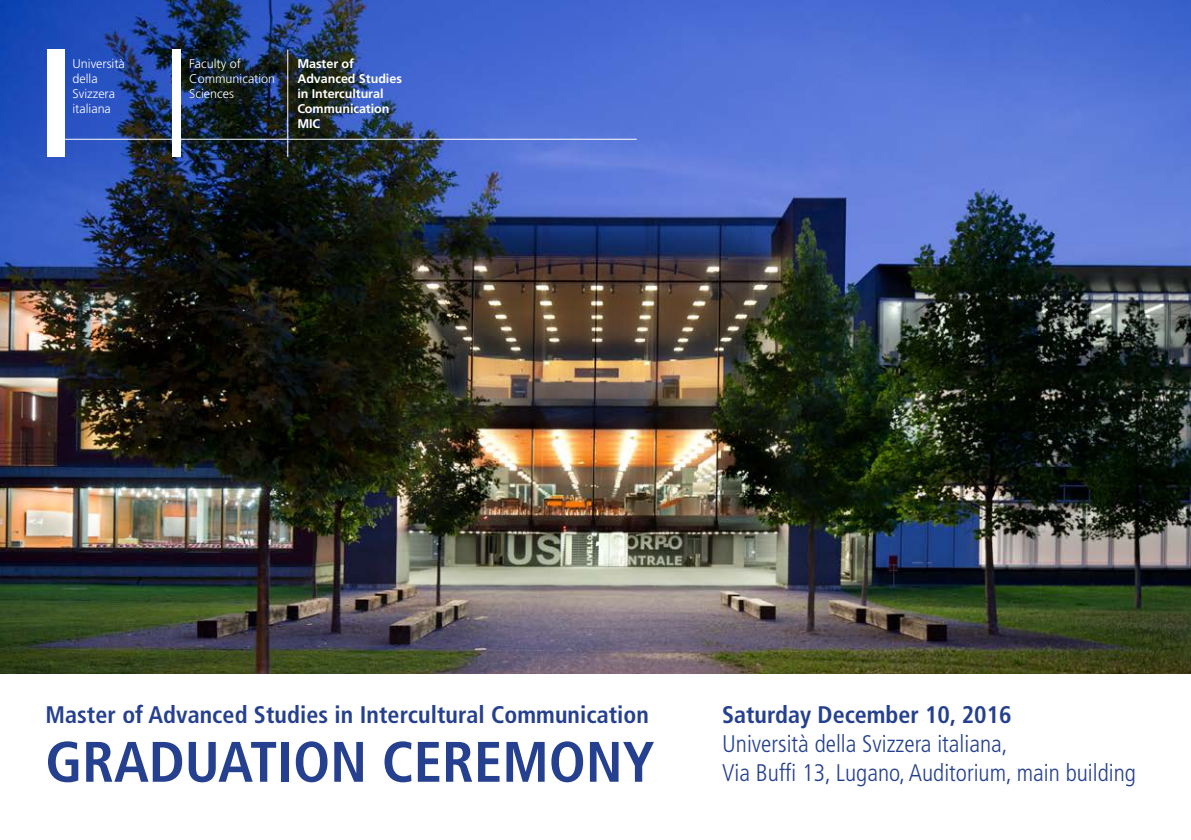
<style>
.page{position:relative;width:1191px;height:840px;background:#fff}
.page>*{position:absolute;margin:0;border:0;box-sizing:border-box;transform-origin:0 0}
.t1{font:700 condensed 57px "Frutiger LT Std";color:#25408f}
.t2{font:700 condensed 24px "Frutiger LT Std";letter-spacing:.005em;color:#25408f}
.t3{font:300 condensed 24px/28.8px "Frutiger LT Std";color:#25408f}
.t4{font:300 12.6px/15px "Frutiger LT Std";color:#fff}
.t5{font:700 12.6px/15px "Frutiger LT Std";letter-spacing:-.005em;color:#fff}
</style>
<div class="page">
<img style="left:0;top:0;width:1191px;height:672px">
<div style="left:47px;top:50px;width:18px;height:107px;background:#fff"></div>
<div style="left:172px;top:50px;width:8px;height:107px;background:#fff"></div>
<hr style="left:48px;top:139px;width:588px;height:1px;background:#fff">
<hr style="left:287px;top:50px;width:1px;height:107px;background:#fff">
<p class="t4" style="left:73px;top:56px;width:54px">Università della<br>Svizzera italiana</p>
<p class="t4" style="left:189px;top:56px;width:87px">Faculty of<br>Communication<br>Sciences</p>
<p class="t5" style="left:297px;top:56px;width:106px">Master of<br>Advanced Studies in Intercultural<br>Communication<br>MIC</p>
<p class="t2" style="left:45px;top:700px;width:605px">Master of Advanced Studies in Intercultural Communication</p>
<h1 class="t1" style="left:45px;top:727px;width:610px">GRADUATION CEREMONY</h1>
<p class="t2" style="left:722px;top:700px;width:291px">Saturday December 10, 2016</p>
<p class="t3" style="left:722px;top:729px;width:415px">Università della Svizzera italiana,<br>Via Buffi 13, Lugano, Auditorium, main building</p>
</div>
